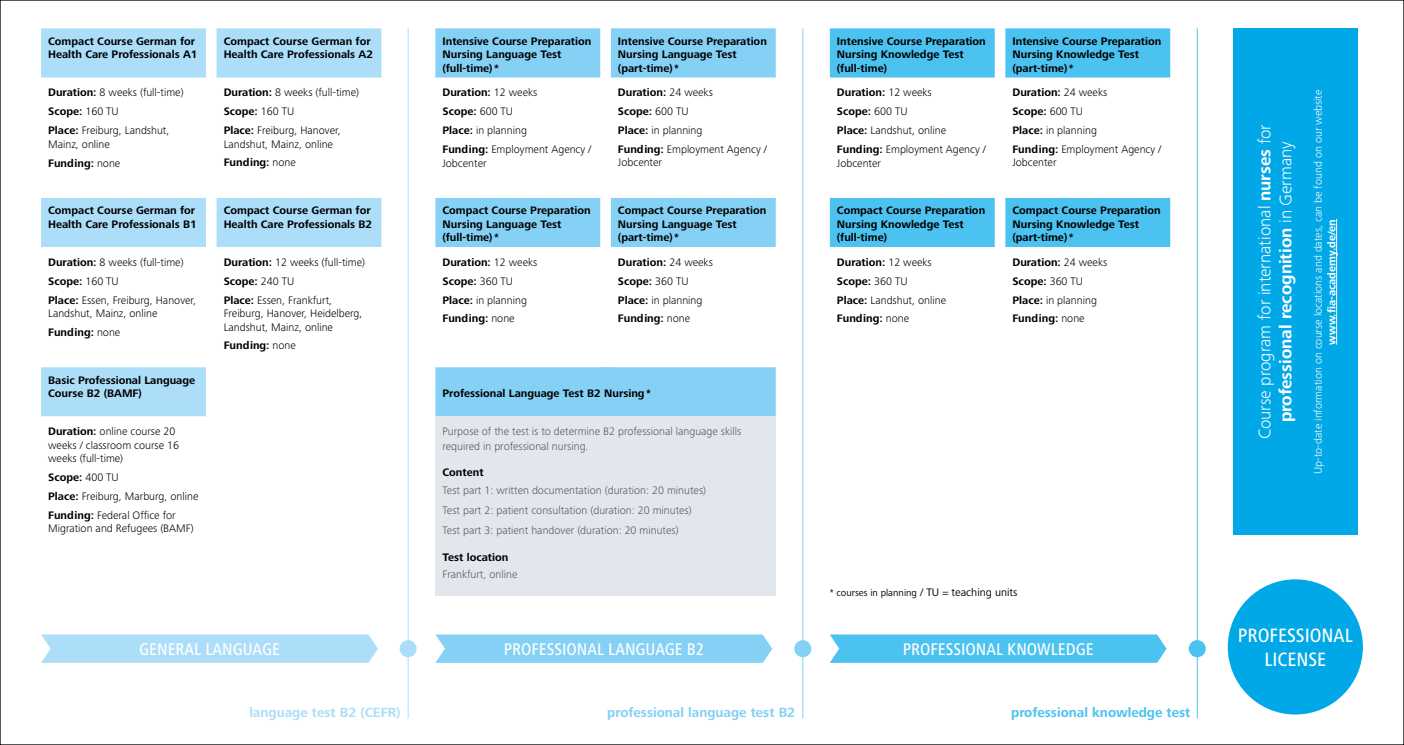
<style>
.page{position:relative;width:1404px;height:745px;background:#fff}
.page>*{position:absolute;margin:0;border:0;box-sizing:border-box;transform-origin:0 0}
.t1{font:500 condensed 20px/24px "Frutiger Next Pro";color:#fff;text-align:center}
.t2{font:300 17.5px/21px "Frutiger Next Pro";color:#fff;text-align:center}
.t3{font:500 condensed 17.5px "Frutiger Next Pro";color:#fff}
.t4{font:700 13.75px "Frutiger Next Pro";color:#85d0f5}
.t5{font:700 13.75px "Frutiger Next Pro";color:#4cc2f1}
.t6{font:700 13.75px "Frutiger Next Pro";color:#acdef9}
.t7{font:300 11.25px/18.8px "Frutiger Next Pro";color:#000}
.t8{font:700 11.25px/13.5px "Frutiger Next Pro";color:#000}
.t9{font:300 11.25px/20.4px "Frutiger Next Pro";color:#575756}
.t10{font:300 11.25px "Frutiger Next Pro";color:#fff}
.t11{font:700 11.25px "Frutiger Next Pro";color:#fff}
.t12{font:10px "Frutiger Next Pro";color:#000}
.s1{font-weight:700}
.s2{font-weight:300}
.s3{font-size:11.25px}
</style>
<div class="page">
<hr style="left:408px;top:28px;width:1px;height:689px;background:#acdef9">
<hr style="left:802px;top:28px;width:1px;height:689px;background:#85d0f5">
<hr style="left:1196px;top:28px;width:1px;height:689px;background:#4cc2f1">
<div style="left:399px;top:639px;width:17px;height:17px;background:#acdef9;border-radius:50%"></div>
<div style="left:794px;top:639px;width:17px;height:17px;background:#85d0f5;border-radius:50%"></div>
<div style="left:1188px;top:639px;width:17px;height:17px;background:#4cc2f1;border-radius:50%"></div>
<div style="left:41px;top:634px;width:337px;height:28px;background:#acdef9"></div>
<div style="left:435px;top:634px;width:337px;height:28px;background:#85d0f5"></div>
<div style="left:829px;top:634px;width:337px;height:28px;background:#4cc2f1"></div>
<div style="left:1227px;top:579px;width:135px;height:135px;background:#00a8e7;border-radius:50%"></div>
<div style="left:1233px;top:28px;width:124px;height:507px;background:#00a8e7"></div>
<hr style="left:1336px;top:219px;width:1px;height:125px;background:#fff">
<div style="left:435px;top:28px;width:340px;height:388px;background:#85d0f5"></div>
<svg style="left:435px;top:78px;width:340px;height:289px"></svg>
<div style="left:435px;top:416px;width:340px;height:179px;background:#e2e7ed"></div>
<svg style="left:829px;top:28px;width:341px;height:50px;background:#54c5f1"></svg>
<div style="left:829px;top:197px;width:341px;height:50px;background:#4cc2f1"></div>
<div style="left:41px;top:28px;width:340px;height:50px;background:#acdef9"></div>
<svg style="left:41px;top:198px;width:340px;height:219px"></svg>
<p class="t8" style="left:48px;top:34px;width:151px">Compact Course German for<br>Health Care Professionals A1</p>
<p class="t8" style="left:224px;top:34px;width:151px">Compact Course German for<br>Health Care Professionals A2</p>
<p class="t7" style="left:48px;top:83px;width:137px"><span class="s1">Duration:</span> 8 weeks (full-time)<br><span class="s1">Scope:</span> 160 TU<br><span class="s1">Place:</span> Freiburg, Landshut,</p>
<p class="t7" style="left:48px;top:134px;width:74px">Mainz, online<br><span class="s1">Funding:</span> none</p>
<p class="t7" style="left:224px;top:83px;width:137px"><span class="s1">Duration:</span> 8 weeks (full-time)<br><span class="s1">Scope:</span> 160 TU<br><span class="s1">Place:</span> Freiburg, Hanover,</p>
<p class="t7" style="left:224px;top:134px;width:111px">Landshut, Mainz, online<br><span class="s1">Funding:</span> none</p>
<p class="t8" style="left:48px;top:203px;width:150px">Compact Course German for<br>Health Care Professionals B1</p>
<p class="t8" style="left:224px;top:203px;width:150px">Compact Course German for<br>Health Care Professionals B2</p>
<p class="t7" style="left:48px;top:252px;width:149px"><span class="s1">Duration:</span> 8 weeks (full-time)<br><span class="s1">Scope:</span> 160 TU<br><span class="s1">Place:</span> Essen, Freiburg, Hanover,</p>
<p class="t7" style="left:48px;top:304px;width:111px">Landshut, Mainz, online<br><span class="s1">Funding:</span> none</p>
<p class="t7" style="left:224px;top:252px;width:143px"><span class="s1">Duration:</span> 12 weeks (full-time)<br><span class="s1">Scope:</span> 240 TU<br><span class="s1">Place:</span> Essen, Frankfurt,</p>
<p class="t7" style="left:224px;top:306px;width:140px;line-height:13.5px">Freiburg, Hanover, Heidelberg,<br>Landshut, Mainz, online</p>
<p class="t8" style="left:224px;top:338px;width:74px">Funding: <span class="s2">none</span></p>
<p class="t8" style="left:48px;top:373px;width:148px">Basic Professional Language<br>Course B2 (BAMF)</p>
<p class="t7" style="left:48px;top:424px;width:132px;line-height:13.5px"><span class="s1">Duration:</span> online course 20 weeks / classroom course 16 weeks (full-time)</p>
<p class="t7" style="left:48px;top:467px;width:152px"><span class="s1">Scope:</span> 400 TU<br><span class="s1">Place:</span> Freiburg, Marburg, online<br><span class="s1">Funding:</span> Federal Office for</p>
<p class="t7" style="left:48px;top:519px;width:147px">Migration and Refugees (BAMF)</p>
<p class="t8" style="left:442px;top:34px;width:150px">Intensive Course Preparation<br>Nursing Language Test (full-time) *</p>
<p class="t8" style="left:618px;top:34px;width:150px">Intensive Course Preparation<br>Nursing Language Test (part-time) *</p>
<p class="t7" style="left:442px;top:83px;width:150px"><span class="s1">Duration:</span> 12 weeks<br><span class="s1">Scope:</span> 600 TU<br><span class="s1">Place:</span> in planning<br><span class="s1">Funding:</span> Employment Agency /</p>
<p class="t7" style="left:442px;top:153px;width:46px">Jobcenter</p>
<p class="t7" style="left:618px;top:83px;width:150px"><span class="s1">Duration:</span> 24 weeks<br><span class="s1">Scope:</span> 600 TU<br><span class="s1">Place:</span> in planning<br><span class="s1">Funding:</span> Employment Agency /</p>
<p class="t7" style="left:618px;top:153px;width:46px">Jobcenter</p>
<p class="t8" style="left:442px;top:203px;width:150px">Compact Course Preparation<br>Nursing Language Test (full-time) *</p>
<p class="t8" style="left:618px;top:203px;width:150px">Compact Course Preparation<br>Nursing Language Test (part-time) *</p>
<p class="t8" style="left:442px;top:252px;width:96px;line-height:18.8px">Duration: <span class="s2">12 weeks<br></span>Scope: <span class="s2">360 TU<br></span>Place: <span class="s2">in planning<br></span>Funding: <span class="s2">none</span></p>
<p class="t8" style="left:618px;top:252px;width:96px;line-height:18.8px">Duration: <span class="s2">24 weeks<br></span>Scope: <span class="s2">360 TU<br></span>Place: <span class="s2">in planning<br></span>Funding: <span class="s2">none</span></p>
<p class="t8" style="left:442px;top:386px;width:210px">Professional Language Test B2 Nursing*</p>
<p class="t9" style="left:442px;top:423px;width:300px;line-height:15px">Purpose of the test is to determine B2 professional language skills required in professional nursing.</p>
<p class="t8" style="left:442px;top:465px;width:43px">Content</p>
<p class="t9" style="left:442px;top:479px;width:265px">Test part 1: written documentation (duration: 20 minutes)<br>Test part 2: patient consultation (duration: 20 minutes)<br>Test part 3: patient handover (duration: 20 minutes)</p>
<p class="t8" style="left:442px;top:549px;width:67px">Test location</p>
<p class="t9" style="left:442px;top:563px;width:76px">Frankfurt, online</p>
<p class="t8" style="left:836px;top:34px;width:150px">Intensive Course Preparation<br>Nursing Knowledge Test (full-time)</p>
<p class="t8" style="left:1012px;top:34px;width:150px">Intensive Course Preparation<br>Nursing Knowledge Test (part-time) *</p>
<p class="t7" style="left:836px;top:83px;width:150px"><span class="s1">Duration:</span> 12 weeks<br><span class="s1">Scope:</span> 600 TU<br><span class="s1">Place:</span> Landshut, online<br><span class="s1">Funding:</span> Employment Agency /</p>
<p class="t7" style="left:836px;top:153px;width:46px">Jobcenter</p>
<p class="t7" style="left:1012px;top:83px;width:150px"><span class="s1">Duration:</span> 24 weeks<br><span class="s1">Scope:</span> 600 TU<br><span class="s1">Place:</span> in planning<br><span class="s1">Funding:</span> Employment Agency /</p>
<p class="t7" style="left:1012px;top:153px;width:46px">Jobcenter</p>
<p class="t8" style="left:836px;top:203px;width:150px">Compact Course Preparation<br>Nursing Knowledge Test (full-time)</p>
<p class="t8" style="left:1012px;top:203px;width:150px">Compact Course Preparation<br>Nursing Knowledge Test (part-time) *</p>
<p class="t7" style="left:836px;top:252px;width:111px"><span class="s1">Duration:</span> 12 weeks<br><span class="s1">Scope:</span> 360 TU<br><span class="s1">Place:</span> Landshut, online<br><span class="s1">Funding:</span> none</p>
<p class="t8" style="left:1012px;top:252px;width:96px;line-height:18.8px">Duration: <span class="s2">24 weeks<br></span>Scope: <span class="s2">360 TU<br></span>Place: <span class="s2">in planning<br></span>Funding: <span class="s2">none</span></p>
<p class="t12" style="left:829px;top:586px;width:189px">* courses in planning <span class="s3">/ TU = teaching units</span></p>
<h2 class="t3" style="left:139px;top:638px;width:142px">GENERAL LANGUAGE</h2>
<h2 class="t3" style="left:503px;top:638px;width:202px">PROFESSIONAL LANGUAGE B2</h2>
<h2 class="t3" style="left:902px;top:638px;width:192px">PROFESSIONAL KNOWLEDGE</h2>
<p class="t6" style="left:249px;top:703px;width:153px">language test B2 (CEFR)</p>
<p class="t4" style="left:607px;top:703px;width:190px">professional language test B2</p>
<p class="t5" style="left:1011px;top:703px;width:181px">professional knowledge test</p>
<h2 class="t2" style="left:1253px;top:439px;width:317px;rotate:-90deg">Course program for international <span class="s1">nurses</span> for <span class="s1">professional recognition</span> in Germany</h2>
<p class="t10" style="left:1311px;top:473px;width:385px;rotate:-90deg">Up-to-date information on course locations and dates, can be found on our website</p>
<p class="t11" style="left:1324px;top:344px;width:127px;rotate:-90deg">www.fia-academy.de/en</p>
<h1 class="t1" style="left:1237px;top:623px;width:116px">PROFESSIONAL<br>LICENSE</h1>
</div>
